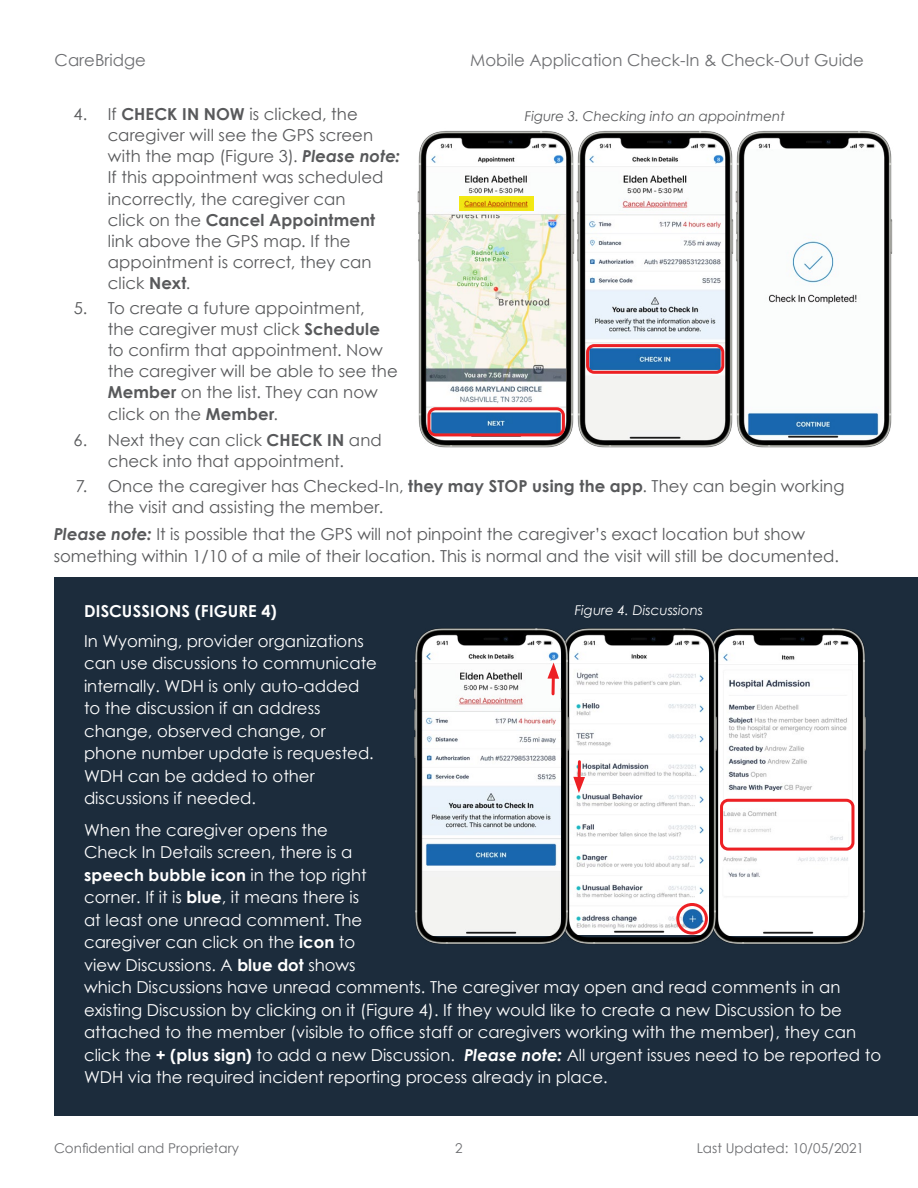
<style>
.page{position:relative;width:918px;height:1188px;background:#fff}
.page>*{position:absolute;margin:0;border:0;box-sizing:border-box;transform-origin:0 0}
.t1{font:16.5px/22.5px "Century Gothic";color:#fff}
.t2{font:16.5px/21px "Century Gothic";letter-spacing:.005em;color:#58595b}
.t3{font:16.5px "Century Gothic";color:#6d6e71}
.t4{font:700 16.5px "Century Gothic";letter-spacing:.01em;color:#fff}
.t5{font:13.5px "Century Gothic";color:#6d6e71}
.t6{font:italic 13.5px "Century Gothic";color:#58595b}
.t7{font:italic 13.5px "Century Gothic";color:#fff}
.s1{font-weight:700}
.s2{font-weight:700;font-style:italic}
</style>
<div class="page">
<div style="left:54px;top:578px;width:864px;height:538px;background:#1c2c3c"></div>
<img style="left:719px;top:628px;width:147px;height:316px">
<div style="left:720px;top:799px;width:134px;height:52px;border:3px solid #ed2024;border-radius:7px"></div>
<img style="left:572px;top:628px;width:147px;height:316px">
<hr style="left:578px;top:762px;width:3px;height:21px;background:#ed2024">
<svg style="left:573px;top:777px;width:12px;height:16px"></svg>
<div style="left:676px;top:903px;width:32px;height:32px;border:3px solid #ed2024;border-radius:50%"></div>
<img style="left:414px;top:628px;width:158px;height:316px">
<hr style="left:552px;top:673px;width:3px;height:21px;background:#ed2024">
<svg style="left:547px;top:663px;width:12px;height:16px"></svg>
<img style="left:735px;top:131px;width:158px;height:317px">
<img style="left:417px;top:131px;width:317px;height:317px">
<div style="left:427px;top:407px;width:138px;height:29px;border:3px solid #ed2024;border-radius:7px"></div>
<svg style="left:682px;top:137px;width:44px;height:13px"></svg>
<img style="left:585px;top:148px;width:140px;height:293px">
<div style="left:586px;top:344px;width:138px;height:30px;border:3px solid #ed2024;border-radius:7px"></div>
<svg style="left:459px;top:197px;width:74px;height:14px"></svg>
<p class="t3" style="left:55px;top:48px;width:93px">CareBridge</p>
<p class="t3" style="left:470px;top:49px;width:395px">Mobile Application Check-In &amp; Check-Out Guide</p>
<p class="t2" style="left:108px;top:104px;width:294px;text-indent:-34px">4. If <span class="s1">CHECK IN NOW</span> is clicked, the caregiver will see the GPS screen with the map (Figure 3). <span class="s2">Please note:<br></span>If this appointment was scheduled incorrectly, the caregiver can<br>click on the <span class="s1">Cancel Appointment </span>link above the GPS map. If the appointment is correct, they can click <span class="s1">Next</span>.</p>
<p class="t2" style="left:108px;top:297px;width:292px;text-indent:-34px">5. To create a future appointment,<br>the caregiver must click <span class="s1">Schedule </span>to confirm that appointment. Now the caregiver will be able to see the <span class="s1">Member</span> on the list. They can now</p>
<p class="t2" style="left:108px;top:404px;width:172px">click on the <span class="s1">Member</span>.</p>
<p class="t2" style="left:74px;top:429px;width:310px;text-align:center">6. Next they can click <span class="s1">CHECK IN</span> and check into that appointment.</p>
<p class="t2" style="left:108px;top:475px;width:738px;text-indent:-32px">7. Once the caregiver has Checked-In, <span class="s1">they may STOP using the app</span>. They can begin working the visit and assisting the member.</p>
<p class="t2" style="left:54px;top:522px;width:787px;line-height:22.5px"><span class="s2">Please note:</span> It is possible that the GPS will not pinpoint the caregiver’s exact location but show something within 1/10 of a mile of their location. This is normal and the visit will still be documented.</p>
<p class="t7" style="left:575px;top:601px;width:130px">Figure 4. Discussions</p>
<p class="t6" style="left:525px;top:107px;width:262px">Figure 3. Checking into an appointment</p>
<p class="t4" style="left:84px;top:599px;width:194px">DISCUSSIONS (FIGURE 4)</p>
<p class="t1" style="left:84px;top:629px;width:295px">In Wyoming, provider organizations can use discussions to communicate internally. WDH is only auto-added to the discussion if an address change, observed change, or phone number update is requested.<br>WDH can be added to other discussions if needed.</p>
<p class="t1" style="left:84px;top:818px;width:799px">When the caregiver opens the<br>Check In Details screen, there is a<br><span class="s1">speech bubble icon</span> in the top right<br>corner. If it is <span class="s1">blue</span>, it means there is<br>at least one unread comment. The<br>caregiver can click on the <span class="s1">icon</span> to<br>view Discussions. A <span class="s1">blue dot</span> shows<br>which Discussions have unread comments. The caregiver may open and read comments in an existing Discussion by clicking on it (Figure 4). If they would like to create a new Discussion to be attached to the member (visible to office staff or caregivers working with the member), they can click the <span class="s1">+ (plus sign)</span> to add a new Discussion. <span class="s2">Please note:</span> All urgent issues need to be reported to WDH via the required incident reporting process already in place.</p>
<p class="t5" style="left:54px;top:1139px;width:187px">Confidential and Proprietary</p>
<p class="t5" style="left:455px;top:1139px;width:9px">2</p>
<p class="t5" style="left:697px;top:1139px;width:169px">Last Updated: 10/05/2021</p>
</div>
